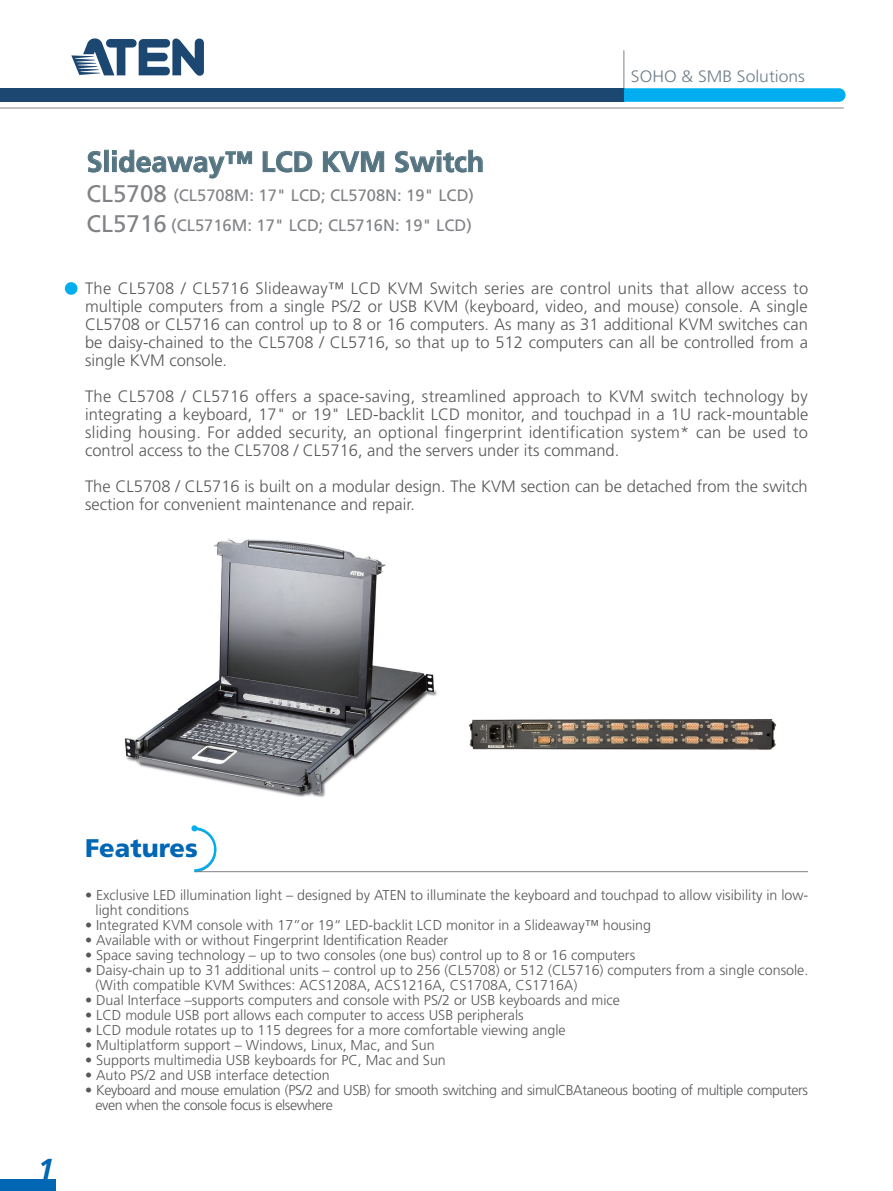
<style>
.page{position:relative;width:893px;height:1191px;background:#fff}
.page>*{position:absolute;margin:0;border:0;box-sizing:border-box;transform-origin:0 0}
.t1{font:italic 700 30.3px "Frutiger LT";color:#0166b3}
.t2{font:700 28.5px "Frutiger";color:#557482}
.t3{font:900 25.5px "Frutiger LT";color:#0166b3}
.t4{font:300 16.5px/18px "Frutiger LT";color:#57585a;text-align:justify}
.t5{font:16.5px/30px "Frutiger";color:#808285}
.t6{font:300 16.5px "Frutiger";color:#707e88;scale:1.06 1}
.t7{font:300 14.25px/15px "Frutiger LT";color:#57585a}
.t8{font:300 14.25px/15px "Frutiger LT";letter-spacing:-.03em;color:#57585a}
.s1{font-size:24px}
</style>
<div class="page">
<div style="left:0;top:1179px;width:55px;height:12px;background:#0166b3"></div>
<img style="left:124px;top:539px;width:313px;height:258px">
<svg style="left:71px;top:38px;width:133px;height:38px"></svg>
<hr style="left:623px;top:50px;width:1px;height:39px;background:#808285">
<div style="left:0;top:88px;width:624px;height:14px;background:#1c4771"></div>
<hr style="left:0;top:108px;width:844px;height:1px;background:#808285">
<svg style="left:624px;top:88px;width:221px;height:14px;background:#09b0ef"></svg>
<div style="left:65px;top:282px;width:12px;height:13px;background:#00aeef;border-radius:50%"></div>
<img style="left:469px;top:719px;width:308px;height:31px">
<svg style="left:191px;top:825px;width:617px;height:48px"></svg>
<svg style="left:88px;top:151px;width:14px;height:22px"></svg>
<svg style="left:112px;top:149px;width:140px;height:30px"></svg>
<svg style="left:262px;top:151px;width:51px;height:22px"></svg>
<svg style="left:323px;top:151px;width:61px;height:21px"></svg>
<svg style="left:395px;top:149px;width:88px;height:24px"></svg>
<h2 class="t2" style="left:87px;top:145px;width:399px">Slideaway™ LCD KVM Switch</h2>
<p class="t5" style="left:87px;top:180px;width:389px"><span class="s1">CL5708</span> (CL5708M: 17" LCD; CL5708N: 19" LCD)<br><span class="s1">CL5716</span> (CL5716M: 17" LCD; CL5716N: 19" LCD)</p>
<p class="t6" style="left:631px;top:67px;width:166px">SOHO &amp; SMB Solutions</p>
<p class="t4" style="left:85px;top:280px;width:725px">The CL5708 / CL5716 Slideaway™ LCD KVM Switch series are control units that allow access to multiple computers from a single PS/2 or USB KVM (keyboard, video, and mouse) console. A single CL5708 or CL5716 can control up to 8 or 16 computers. As many as 31 additional KVM switches can be daisy-chained to the CL5708 / CL5716, so that up to 512 computers can all be controlled from a single KVM console.</p>
<p class="t4" style="left:85px;top:388px;width:725px">The CL5708 / CL5716 offers a space-saving, streamlined approach to KVM switch technology by integrating a keyboard, 17" or 19" LED-backlit LCD monitor, and touchpad in a 1U rack-mountable sliding housing. For added security, an optional fingerprint identification system* can be used to control access to the CL5708 / CL5716, and the servers under its command.</p>
<p class="t4" style="left:85px;top:478px;width:724px">The CL5708 / CL5716 is built on a modular design. The KVM section can be detached from the switch section for convenient maintenance and repair.</p>
<h1 class="t1" style="left:38px;top:1152px;width:18px">1</h1>
<h3 class="t3" style="left:85px;top:832px;width:114px">Features</h3>
<p class="t7" style="left:96px;top:887px;width:714px;text-indent:-11px">• Exclusive LED illumination light – designed by ATEN to illuminate the keyboard and touchpad to allow visibility in low&shy;light conditions</p>
<p class="t7" style="left:85px;top:917px;width:568px">• Integrated KVM console with 17”or 19“ LED-backlit LCD monitor in a Slideaway™ housing</p>
<p class="t7" style="left:85px;top:932px;width:365px">• Available with or without Fingerprint Identification Reader</p>
<p class="t7" style="left:85px;top:947px;width:552px">• Space saving technology – up to two consoles (one bus) control up to 8 or 16 computers</p>
<p class="t7" style="left:96px;top:962px;width:714px;text-indent:-11px">• Daisy-chain up to 31 additional units – control up to 256 (CL5708) or 512 (CL5716) computers from a single console. (With compatible KVM Swithces: ACS1208A, ACS1216A, CS1708A, CS1716A)</p>
<p class="t7" style="left:85px;top:992px;width:537px">• Dual Interface –supports computers and console with PS/2 or USB keyboards and mice</p>
<p class="t7" style="left:85px;top:1007px;width:440px">• LCD module USB port allows each computer to access USB peripherals</p>
<p class="t7" style="left:85px;top:1022px;width:482px">• LCD module rotates up to 115 degrees for a more comfortable viewing angle</p>
<p class="t7" style="left:85px;top:1037px;width:351px">• Multiplatform support – Windows, Linux, Mac, and Sun</p>
<p class="t7" style="left:85px;top:1052px;width:362px">• Supports multimedia USB keyboards for PC, Mac and Sun</p>
<p class="t7" style="left:85px;top:1067px;width:246px">• Auto PS/2 and USB interface detection</p>
<p class="t8" style="left:96px;top:1082px;width:714px;text-indent:-11px">• Keyboard and mouse emulation (PS/2 and USB) for smooth switching and simulCBAtaneous booting of multiple computers even when the console focus is elsewhere</p>
</div>
